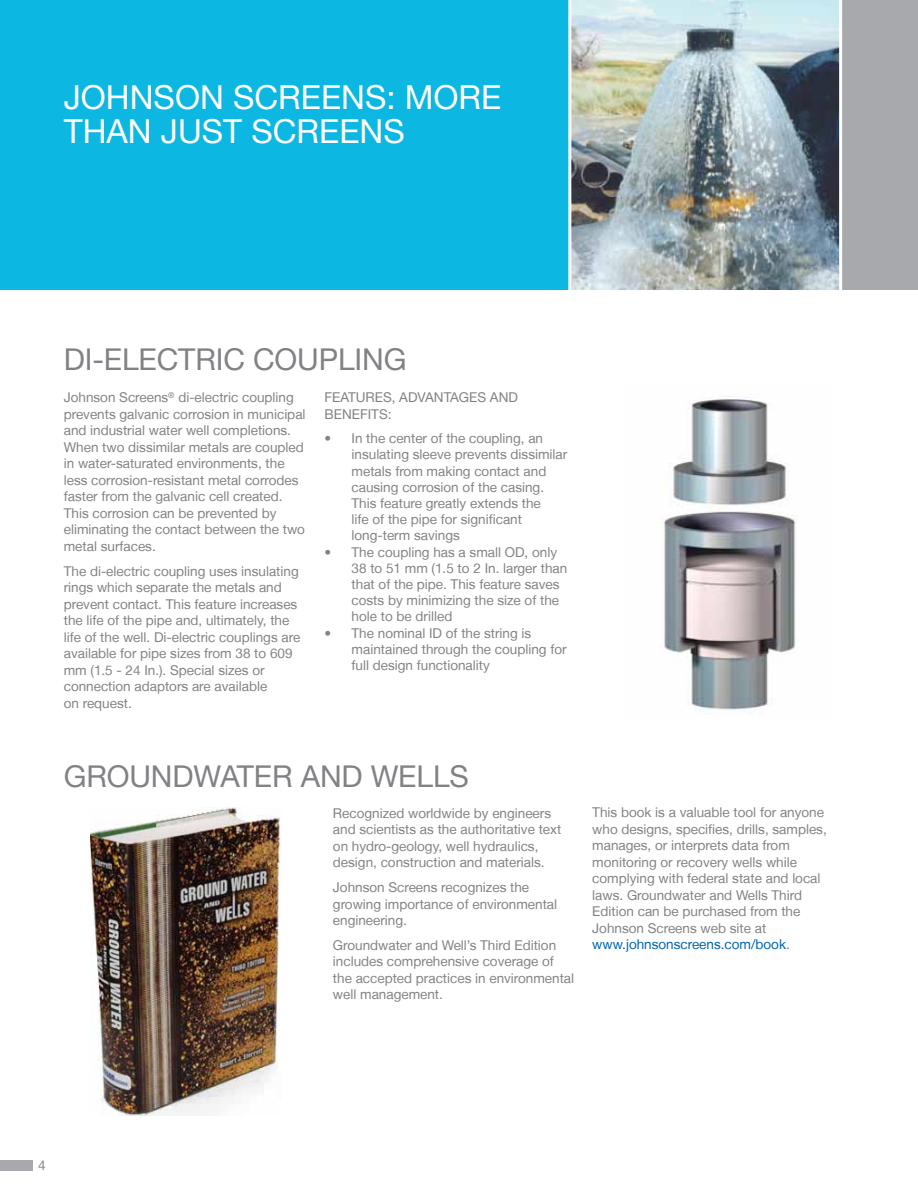
<style>
.page{position:relative;width:918px;height:1188px;background:#fff}
.page>*{position:absolute;margin:0;border:0;box-sizing:border-box;transform-origin:0 0}
.t1{font:33px/34.5px "Helvetica Neue LT";color:#fff}
.t2{font:30px "Helvetica Neue LT";color:#808285}
.t3{font:13.5px/16.5px "Helvetica Neue LT";color:#808285}
.s1{color:#0064af}
</style>
<div class="page">
<div style="left:0;top:1161px;width:32px;height:10px;background:#a7a9ac"></div>
<div style="left:0;top:0;width:568px;height:289px;background:#0cb7e1"></div>
<div style="left:841px;top:0;width:77px;height:289px;background:#a7a9ac"></div>
<img style="left:662px;top:397px;width:135px;height:317px">
<img style="left:90px;top:808px;width:191px;height:308px">
<img style="left:571px;top:0;width:268px;height:289px">
<hr style="left:839px;top:0;width:3px;height:319px;background:#fff">
<h1 class="t1" style="left:64px;top:79px;width:439px;text-indent:237px">eens: more than just screens</h1>
<h1 class="t1" style="left:64px;top:79px;width:193px">Johnson scr</h1>
<h2 class="t2" style="left:64px;top:342px;width:59px">DI-ELECTRIC</h2>
<h2 class="t2" style="left:253px;top:342px;width:20px">COUPLING</h2>
<p class="t3" style="left:64px;top:389px;width:243px">Johnson Screens<sup>®</sup> di-electric coupling prevents galvanic corrosion in municipal and industrial water well completions.<br>When two dissimilar metals are coupled in water-saturated environments, the less corrosion-resistant metal corrodes faster from the galvanic cell created.<br>This corrosion can be prevented by eliminating the contact between the two metal surfaces.</p>
<p class="t3" style="left:64px;top:562px;width:238px">The di-electric coupling uses insulating rings which separate the metals and prevent contact. This feature increases the life of the pipe and, ultimately, the life of the well. Di-electric couplings are available for pipe sizes from 38 to 609 mm (1.5 - 24 In.). Special sizes or connection adaptors are available<br>on request.</p>
<p class="t3" style="left:325px;top:389px;width:10px">FEATURE</p>
<p class="t3" style="left:383px;top:389px;width:26px">S, ADVANTAGE</p>
<p class="t3" style="left:477px;top:389px;width:23px">S AND</p>
<p class="t3" style="left:325px;top:405px;width:68px">BENEFITS:</p>
<p class="t3" style="left:352px;top:430px;width:217px;text-indent:-27px">• I n the center of the coupling, an insulating sleeve prevents dissimilar metals from making contact and causing corrosion of the casing.<br>This feature greatly extends the<br>life of the pipe for significant long-term savings</p>
<p class="t3" style="left:352px;top:544px;width:217px;text-indent:-27px">• The coupling has a small OD, only<br>38 to 51 mm (1.5 to 2 In. larger than that of the pipe. This feature saves costs by minimizing the size of the hole to be drilled</p>
<p class="t3" style="left:352px;top:625px;width:217px;text-indent:-27px">• The nominal ID of the string is maintained through the coupling for full design functionality</p>
<h2 class="t2" style="left:64px;top:758px;width:23px">GROUND</h2>
<h2 class="t2" style="left:193px;top:758px;width:46px">WATER</h2>
<h2 class="t2" style="left:301px;top:758px;width:22px">AND</h2>
<h2 class="t2" style="left:371px;top:758px;width:100px">WELLS</h2>
<p class="t3" style="left:333px;top:804px;width:230px">Recognized worldwide by engineers and scientists as the authoritative text on hydro-geology, well hydraulics, design, construction and materials.</p>
<p class="t3" style="left:333px;top:879px;width:226px">Johnson Screens recognizes the growing importance of environmental engineering.</p>
<p class="t3" style="left:333px;top:937px;width:243px">Groundwater and Well’s Third Edition includes comprehensive coverage of the accepted practices in environmental well management.</p>
<p class="t3" style="left:592px;top:804px;width:236px">This book is a valuable tool for anyone who designs, specifies, drills, samples, manages, or interprets data from monitoring or recovery wells while complying with federal state and local laws. Groundwater and Wells Third Edition can be purchased from the Johnson Screens web site at <span class="s1">www.johnsonscreens.com/book</span>.</p>
<p class="t3" style="left:38px;top:1157px;width:9px">4</p>
</div>
